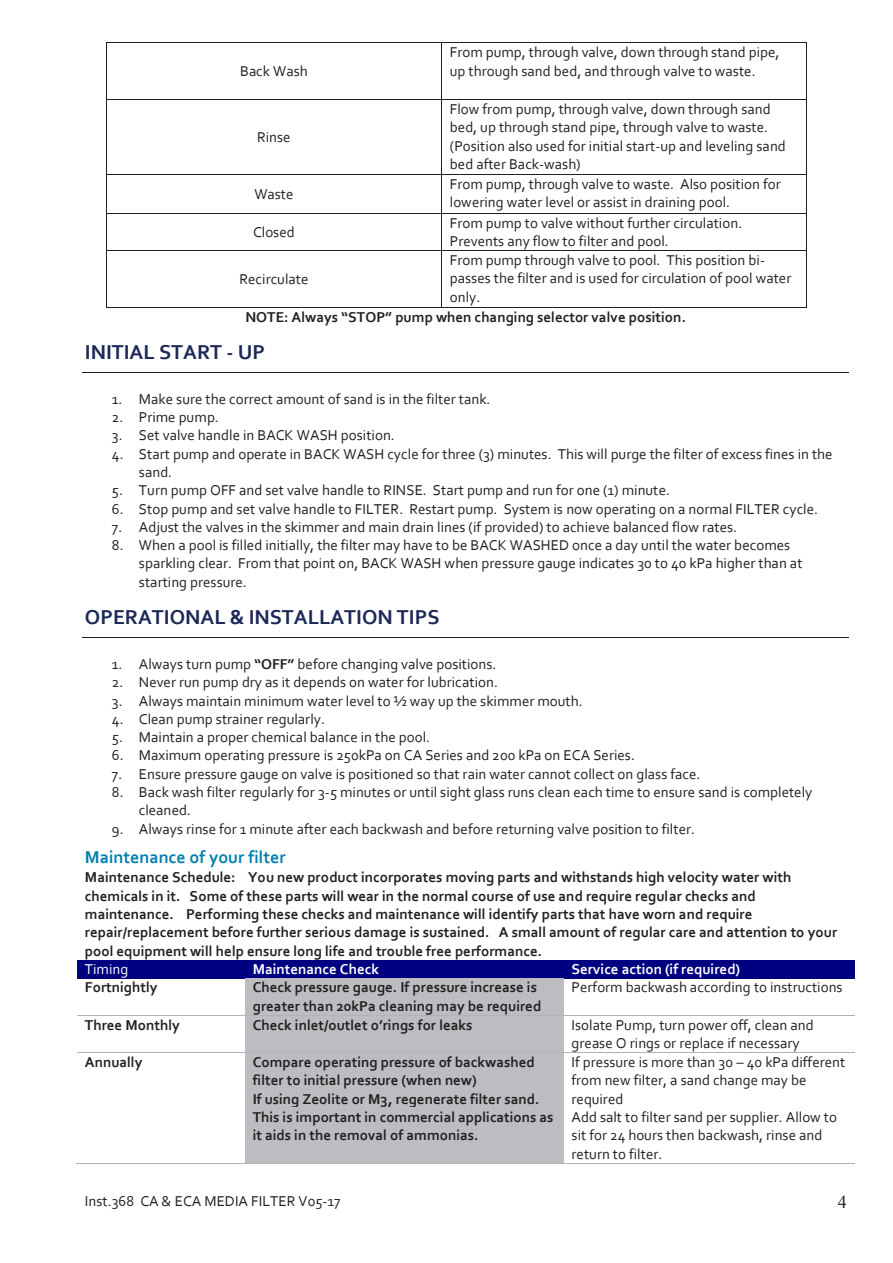
<style>
.page{position:relative;width:893px;height:1263px;background:#fff}
.page>*{position:absolute;margin:0;border:0;box-sizing:border-box;transform-origin:0 0}
.t1{font:700 21px "Corbel";color:#1c2958}
.t2{font:700 18px "Corbel";color:#0080b0}
.t3{font:18px "Times New Roman";color:#231f20}
.t4{font:15px/18.3px "Corbel";color:#231f20}
.t5{font:700 15px/18.3px "Corbel";color:#231f20}
.t6{font:700 15px "Corbel";color:#fff}
.t7{font:15px "Corbel";color:#fff}
.s1{font-weight:700}
</style>
<div class="page">
<hr style="left:107px;top:42px;width:334px;height:1px;background:#231f20">
<hr style="left:442px;top:42px;width:364px;height:1px;background:#231f20">
<hr style="left:106px;top:43px;width:1px;height:56px;background:#231f20">
<hr style="left:441px;top:43px;width:1px;height:56px;background:#231f20">
<hr style="left:806px;top:43px;width:1px;height:56px;background:#231f20">
<hr style="left:107px;top:99px;width:334px;height:1px;background:#231f20">
<hr style="left:442px;top:99px;width:364px;height:1px;background:#231f20">
<hr style="left:106px;top:100px;width:1px;height:74px;background:#231f20">
<hr style="left:441px;top:100px;width:1px;height:74px;background:#231f20">
<hr style="left:806px;top:100px;width:1px;height:74px;background:#231f20">
<hr style="left:107px;top:174px;width:334px;height:1px;background:#231f20">
<hr style="left:442px;top:174px;width:364px;height:1px;background:#231f20">
<hr style="left:106px;top:175px;width:1px;height:38px;background:#231f20">
<hr style="left:441px;top:175px;width:1px;height:38px;background:#231f20">
<hr style="left:806px;top:175px;width:1px;height:38px;background:#231f20">
<hr style="left:107px;top:213px;width:334px;height:1px;background:#231f20">
<hr style="left:442px;top:213px;width:364px;height:1px;background:#231f20">
<hr style="left:106px;top:213px;width:1px;height:37px;background:#231f20">
<hr style="left:441px;top:213px;width:1px;height:37px;background:#231f20">
<hr style="left:806px;top:213px;width:1px;height:37px;background:#231f20">
<hr style="left:107px;top:250px;width:334px;height:1px;background:#231f20">
<hr style="left:442px;top:250px;width:364px;height:1px;background:#231f20">
<hr style="left:106px;top:251px;width:1px;height:56px;background:#231f20">
<hr style="left:107px;top:307px;width:334px;height:1px;background:#231f20">
<hr style="left:441px;top:251px;width:1px;height:56px;background:#231f20">
<hr style="left:442px;top:307px;width:364px;height:1px;background:#231f20">
<hr style="left:806px;top:251px;width:1px;height:56px;background:#231f20">
<hr style="left:83px;top:372px;width:766px;height:1px;background:#231f20">
<hr style="left:83px;top:637px;width:766px;height:1px;background:#231f20">
<div style="left:77px;top:960px;width:168px;height:18px;background:#000080"></div>
<div style="left:245px;top:960px;width:318px;height:18px;background:#000080"></div>
<div style="left:563px;top:960px;width:292px;height:18px;background:#000080"></div>
<div style="left:245px;top:978px;width:318px;height:37px;background:#bbbdc0"></div>
<div style="left:245px;top:1015px;width:318px;height:37px;background:#bbbdc0"></div>
<hr style="left:77px;top:1015px;width:167px;height:1px;background:#b1b4b6">
<hr style="left:245px;top:1015px;width:318px;height:1px;background:#b1b4b6">
<hr style="left:564px;top:1015px;width:291px;height:1px;background:#b1b4b6">
<div style="left:245px;top:1053px;width:318px;height:110px;background:#bbbdc0"></div>
<hr style="left:77px;top:1052px;width:167px;height:1px;background:#b1b4b6">
<hr style="left:245px;top:1052px;width:318px;height:1px;background:#b1b4b6">
<hr style="left:564px;top:1052px;width:291px;height:1px;background:#b1b4b6">
<hr style="left:76px;top:1163px;width:168px;height:1px;background:#b1b4b6">
<hr style="left:244px;top:1163px;width:319px;height:1px;background:#b1b4b6">
<hr style="left:563px;top:1163px;width:292px;height:1px;background:#b1b4b6">
<p class="t4" style="left:240px;top:62px;width:69px">Back Wash</p>
<p class="t4" style="left:257px;top:128px;width:35px">Rinse</p>
<p class="t4" style="left:450px;top:43px;width:331px">From pump, through valve, down through stand pipe, up through sand bed, and through valve to waste.</p>
<p class="t4" style="left:450px;top:100px;width:338px">Flow from pump, through valve, down through sand bed, up through stand pipe, through valve to waste. (Position also used for initial start-up and leveling sand bed after Back-wash)</p>
<p class="t4" style="left:254px;top:184px;width:41px">Waste</p>
<p class="t4" style="left:450px;top:175px;width:332px">From pump, through valve to waste. Also position for lowering water level or assist in draining pool.</p>
<p class="t4" style="left:253px;top:222px;width:43px">Closed</p>
<p class="t4" style="left:450px;top:213px;width:294px">From pump to valve without further circulation.<br>Prevents any flow to filter and pool.</p>
<p class="t4" style="left:239px;top:269px;width:71px">Recirculate</p>
<p class="t4" style="left:450px;top:250px;width:343px">From pump through valve to pool. This position bi&shy;passes the filter and is used for circulation of pool water only.</p>
<p class="t5" style="left:245px;top:307px;width:442px">NOTE: Always “STOP” pump when changing selector valve position.</p>
<h1 class="t1" style="left:85px;top:338px;width:182px">INITIAL START - UP</h1>
<p class="t4" style="left:112px;top:389px;width:380px">1. Make sure the correct amount of sand is in the filter tank.</p>
<p class="t4" style="left:112px;top:408px;width:108px">2. Prime pump.</p>
<p class="t4" style="left:112px;top:426px;width:284px">3. Set valve handle in BACK WASH position.</p>
<p class="t4" style="left:139px;top:444px;width:695px;text-indent:-27px">4. Start pump and operate in BACK WASH cycle for three (3) minutes. This will purge the filter of excess fines in the sand.</p>
<p class="t4" style="left:112px;top:481px;width:560px">5. Turn pump OFF and set valve handle to RINSE. Start pump and run for one (1) minute.</p>
<p class="t4" style="left:112px;top:499px;width:708px">6. Stop pump and set valve handle to FILTER. Restart pump. System is now operating on a normal FILTER cycle.</p>
<p class="t4" style="left:112px;top:517px;width:627px">7. Adjust the valves in the skimmer and main drain lines (if provided) to achieve balanced flow rates.</p>
<p class="t4" style="left:139px;top:536px;width:665px;text-indent:-27px">8. When a pool is filled initially, the filter may have to be BACK WASHED once a day until the water becomes sparkling clear. From that point on, BACK WASH when pressure gauge indicates 30 to 40 kPa higher than at starting pressure.</p>
<h1 class="t1" style="left:85px;top:604px;width:356px">OPERATIONAL &amp; INSTALLATION TIPS</h1>
<p class="t4" style="left:112px;top:654px;width:386px">1. Always turn pump <span class="s1">“OFF”</span> before changing valve positions.</p>
<p class="t4" style="left:112px;top:673px;width:388px">2. Never run pump dry as it depends on water for lubrication.</p>
<p class="t4" style="left:112px;top:691px;width:472px">3. Always maintain minimum water level to ½ way up the skimmer mouth.</p>
<p class="t4" style="left:112px;top:709px;width:215px">4. Clean pump strainer regularly.</p>
<p class="t4" style="left:112px;top:727px;width:320px">5. Maintain a proper chemical balance in the pool.</p>
<p class="t4" style="left:112px;top:746px;width:524px">6. Maximum operating pressure is 250kPa on CA Series and 200 kPa on ECA Series.</p>
<p class="t4" style="left:112px;top:764px;width:590px">7. Ensure pressure gauge on valve is positioned so that rain water cannot collect on glass face.</p>
<p class="t4" style="left:139px;top:783px;width:675px;text-indent:-27px">8. Back wash filter regularly for 3-5 minutes or until sight glass runs clean each time to ensure sand is completely cleaned.</p>
<p class="t4" style="left:112px;top:819px;width:585px">9. Always rinse for 1 minute after each backwash and before returning valve position to filter.</p>
<p class="t2" style="left:85px;top:846px;width:202px">Maintenance of your filter</p>
<p class="t5" style="left:85px;top:868px;width:754px">Maintenance Schedule: You new product incorporates moving parts and withstands high velocity water with chemicals in it. Some of these parts will wear in the normal course of use and require regular checks and maintenance. Performing these checks and maintenance will identify parts that have worn and require repair/replacement before further serious damage is sustained. A small amount of regular care and attention to your pool equipment will help ensure long life and trouble free performance.</p>
<p class="t7" style="left:85px;top:960px;width:45px">Timing</p>
<p class="t6" style="left:253px;top:960px;width:128px">Maintenance Check</p>
<p class="t6" style="left:572px;top:960px;width:170px">Service action (if required)</p>
<p class="t5" style="left:85px;top:978px;width:74px">Fortnightly</p>
<p class="t5" style="left:253px;top:978px;width:290px">Check pressure gauge. If pressure increase is greater than 20kPa cleaning may be required</p>
<p class="t4" style="left:572px;top:978px;width:272px">Perform backwash according to instructions</p>
<p class="t5" style="left:85px;top:1015px;width:96px">Three Monthly</p>
<p class="t5" style="left:253px;top:1015px;width:221px">Check inlet/outlet o’rings for leaks</p>
<p class="t4" style="left:572px;top:1015px;width:244px">Isolate Pump, turn power off, clean and grease O rings or replace if necessary</p>
<p class="t5" style="left:85px;top:1052px;width:59px">Annually</p>
<p class="t5" style="left:253px;top:1052px;width:302px">Compare operating pressure of backwashed filter to initial pressure (when new)<br>If using Zeolite or M3, regenerate filter sand.<br>This is important in commercial applications as it aids in the removal of ammonias.</p>
<p class="t4" style="left:572px;top:1052px;width:275px">If pressure is more than 30 – 40 kPa different from new filter, a sand change may be required<br>Add salt to filter sand per supplier. Allow to sit for 24 hours then backwash, rinse and return to filter.</p>
<p class="t4" style="left:85px;top:1191px;width:257px">Inst.368 CA &amp; ECA MEDIA FILTER V05-17</p>
<p class="t3" style="left:838px;top:1190px;width:10px">4</p>
</div>
